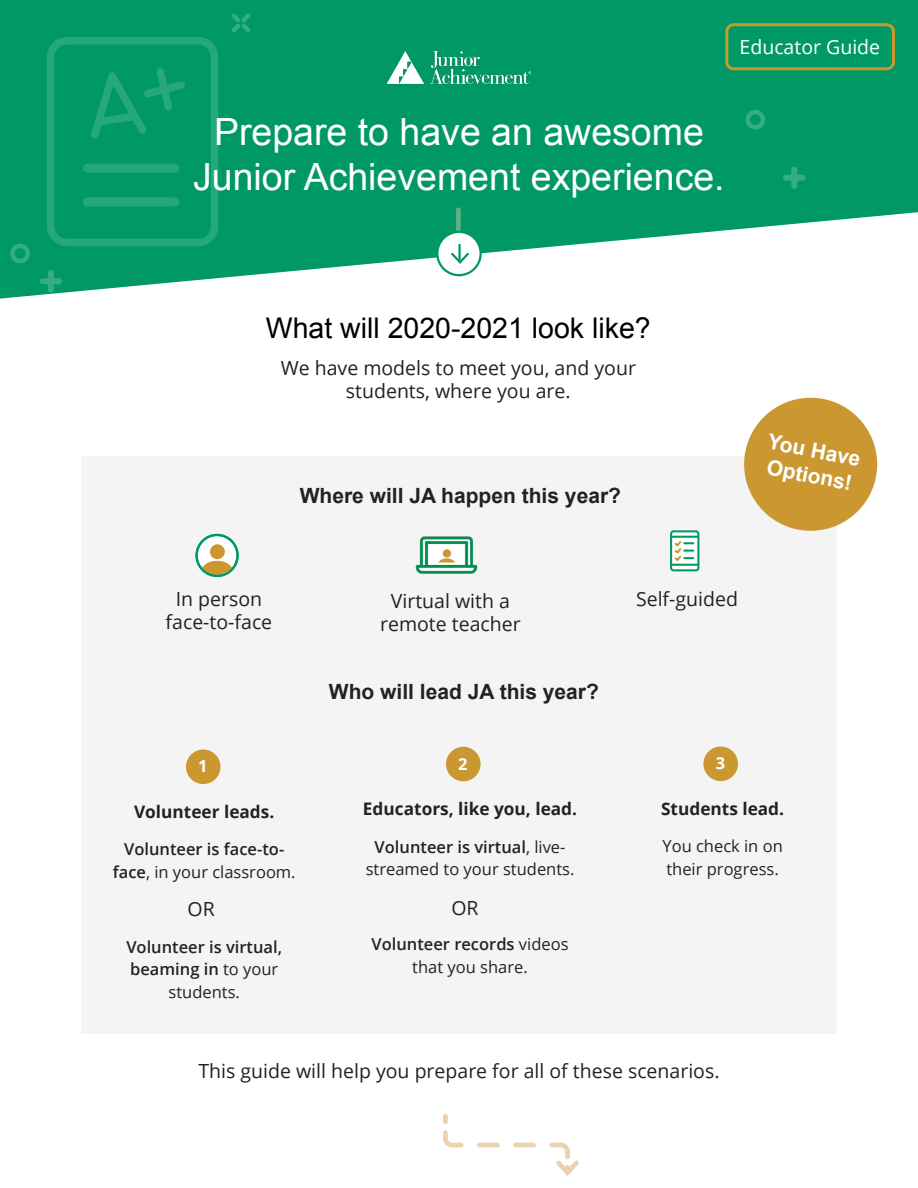
<style>
.page{position:relative;width:918px;height:1188px;background:#fff}
.page>*{position:absolute;margin:0;border:0;box-sizing:border-box;transform-origin:0 0}
.t1{font:37.5px/45px "Arial";color:#fff;text-align:center}
.t2{font:28.5px "Arial";color:#000}
.t3{font:700 21px "Arial";color:#222}
.t4{font:700 21px/25.2px "Arial";color:#fff}
.t5{font:19.5px/23.4px "Open Sans";color:#222;text-align:center}
.t6{font:19.5px "Open Sans";color:#fff}
.t7{font:700 17.25px "Open Sans";color:#222}
.t8{font:16.5px/22.5px "Open Sans";color:#222;text-align:center}
.t9{font:600 16.5px/22.5px "Open Sans";color:#222;text-align:center}
.t10{font:700 16.5px "Open Sans";color:#fff}
.s1{font-weight:400}
.s2{font-weight:600}
</style>
<div class="page">
<div style="left:81px;top:456px;width:756px;height:578px;background:#f4f4f4"></div>
<svg style="left:0;top:0;width:918px;height:299px;fill:#096"></svg>
<svg style="left:443px;top:1114px;width:136px;height:62px"></svg>
<svg style="left:227px;top:9px;width:28px;height:25px"></svg>
<div style="left:10px;top:244px;width:20px;height:19px;border:4px solid #fff;border-radius:50%"></div>
<div style="left:48px;top:273px;width:6px;height:17px;background:#32ad84"></div>
<div style="left:43px;top:278px;width:16px;height:6px;background:#32ad84"></div>
<div style="left:47px;top:37px;width:171px;height:209px;border:8px solid #fcfffc;border-radius:17px"></div>
<svg style="left:85px;top:57px;width:105px;height:87px;background:#079b6a"></svg>
<div style="left:87px;top:164px;width:88px;height:9px;background:#26a87c"></div>
<div style="left:87px;top:198px;width:88px;height:9px;background:#26a87c"></div>
<img style="left:377px;top:42px;width:163px;height:51px">
<div style="left:746px;top:110px;width:19px;height:20px;border:4px solid #fff;border-radius:50%"></div>
<div style="left:791px;top:169px;width:6px;height:17px;background:#32ad84"></div>
<div style="left:786px;top:175px;width:17px;height:6px;background:#32ad84"></div>
<div style="left:725px;top:23px;width:170px;height:47px;border:3px solid #cb9731;border-radius:7px"></div>
<svg style="left:437px;top:232px;width:44px;height:43px"></svg>
<div style="left:436px;top:231px;width:46px;height:45px;border:2px solid #096;border-radius:50%"></div>
<svg style="left:443px;top:210px;width:31px;height:63px"></svg>
<hr style="left:458px;top:244px;width:3px;height:17px;background:#096">
<div style="left:744px;top:398px;width:133px;height:133px;background:#cb9731;border-radius:50%"></div>
<svg style="left:670px;top:530px;width:29px;height:41px"></svg>
<img style="left:415px;top:532px;width:64px;height:46px">
<svg style="left:431px;top:547px;width:31px;height:16px"></svg>
<svg style="left:197px;top:535px;width:41px;height:41px"></svg>
<div style="left:210px;top:544px;width:15px;height:15px;background:#cb9731;border-radius:50%"></div>
<svg style="left:202px;top:561px;width:30px;height:15px"></svg>
<div style="left:195px;top:534px;width:44px;height:43px;border:2px solid #096;border-radius:50%"></div>
<div style="left:186px;top:750px;width:35px;height:34px;background:#cb9731;border-radius:50%"></div>
<div style="left:446px;top:747px;width:35px;height:34px;background:#cb9731;border-radius:50%"></div>
<div style="left:703px;top:747px;width:35px;height:34px;background:#cb9731;border-radius:50%"></div>
<p class="t6" style="left:740px;top:33px;width:142px">Educator Guide</p>
<h1 class="t1" style="left:193px;top:110px;width:533px">Prepare to have an awesome<br>Junior Achievement experience.</h1>
<h2 class="t2" style="left:266px;top:309px;width:386px">What will 2020-2021 look like?</h2>
<p class="t5" style="left:281px;top:356px;width:357px">We have models to meet you, and your students, where you are.</p>
<p class="t3" style="left:300px;top:482px;width:323px">Where will JA happen this year?</p>
<p class="t4" style="left:770px;top:430px;width:96px;rotate:11deg">You Have<br>Options!</p>
<p class="t5" style="left:166px;top:587px;width:108px">In person face-to-face</p>
<p class="t5" style="left:380px;top:588px;width:142px">Virtual with a remote teacher</p>
<p class="t5" style="left:636px;top:587px;width:103px">Self-guided</p>
<p class="t3" style="left:329px;top:677px;width:271px">Who will lead JA this year?</p>
<p class="t10" style="left:198px;top:755px;width:11px">1</p>
<p class="t10" style="left:458px;top:752px;width:11px">2</p>
<p class="t10" style="left:716px;top:752px;width:11px">3</p>
<p class="t7" style="left:134px;top:800px;width:142px">Volunteer leads.</p>
<p class="t9" style="left:113px;top:838px;width:184px">Volunteer is face-to&shy;face<span class="s1">, in your classroom.</span></p>
<p class="t7" style="left:363px;top:797px;width:216px">Educators, like you, lead.</p>
<p class="t8" style="left:366px;top:835px;width:210px"><span class="s2">Volunteer is virtual</span>, live&shy;streamed to your students.</p>
<p class="t5" style="left:187px;top:896px;width:29px">OR</p>
<p class="t5" style="left:451px;top:896px;width:29px">OR</p>
<p class="t9" style="left:126px;top:935px;width:157px">Volunteer is virtual, beaming in <span class="s1">to your students.</span></p>
<p class="t8" style="left:372px;top:933px;width:199px"><span class="s2">Volunteer records</span> videos that you share.</p>
<p class="t7" style="left:661px;top:797px;width:125px">Students lead.</p>
<p class="t8" style="left:662px;top:835px;width:122px;text-align:left">You check in on their progress.</p>
<p class="t5" style="left:199px;top:1058px;width:523px">This guide will help you prepare for all of these scenarios.</p>
</div>
